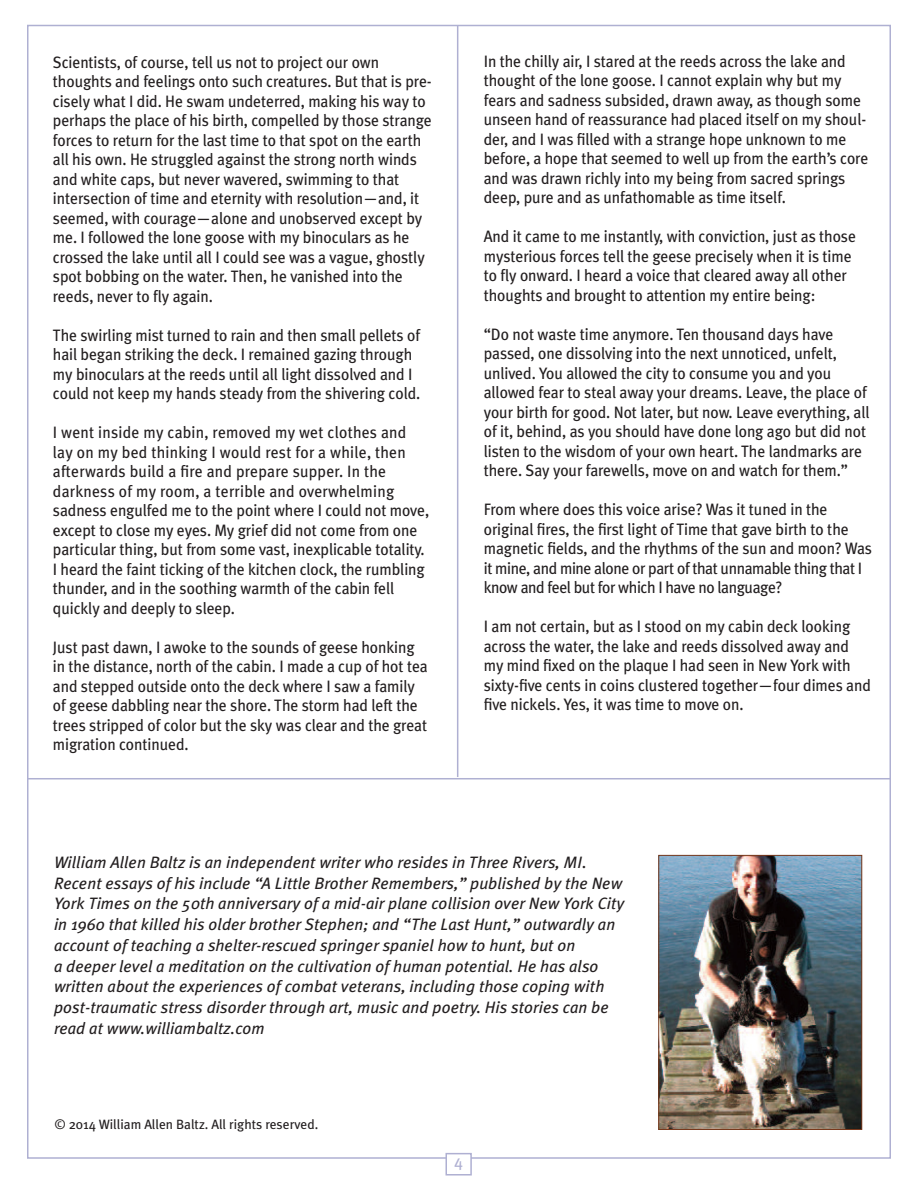
<style>
.page{position:relative;width:918px;height:1188px;background:#fff}
.page>*{position:absolute;margin:0;border:0;box-sizing:border-box;transform-origin:0 0}
.t1{font:16.5px/19.5px "Meta Plus";letter-spacing:-.005em;color:#231f20;scale:.95 1}
.t2{font:italic 16.5px/20.7px "Meta Plus";letter-spacing:.005em;color:#231f20}
.t3{font:16.5px "Meta Plus";color:#afb0d2}
.t4{font:13.5px "Meta Plus";color:#231f20}
</style>
<div class="page">
<hr style="left:457px;top:25px;width:1px;height:752px;background:#afb0d2">
<img style="left:660px;top:857px;width:200px;height:271px">
<div style="left:658px;top:855px;width:204px;height:275px;border:1px solid #78381b"></div>
<div style="left:446px;top:1153px;width:26px;height:23px;border:2px solid #afb0d2"></div>
<hr style="left:27px;top:778px;width:863px;height:1px;background:#afb0d2">
<p class="t1" style="left:53px;top:52px;width:400px">Scientists, of course, tell us not to project our own thoughts and feelings onto such creatures. But that is pre&shy;cisely what I did. He swam undeterred, making his way to perhaps the place of his birth, compelled by those strange forces to return for the last time to that spot on the earth all his own. He struggled against the strong north winds and white caps, but never wavered, swimming to that intersection of time and eternity with resolution—and, it seemed, with courage—alone and unobserved except by me. I followed the lone goose with my binoculars as he crossed the lake until all I could see was a vague, ghostly spot bobbing on the water. Then, he vanished into the reeds, never to fly again.</p>
<p class="t1" style="left:53px;top:325px;width:388px">The swirling mist turned to rain and then small pellets of hail began striking the deck. I remained gazing through my binoculars at the reeds until all light dissolved and I could not keep my hands steady from the shivering cold.</p>
<p class="t1" style="left:53px;top:422px;width:398px">I went inside my cabin, removed my wet clothes and lay on my bed thinking I would rest for a while, then afterwards build a fire and prepare supper. In the darkness of my room, a terrible and overwhelming sadness engulfed me to the point where I could not move, except to close my eyes. My grief did not come from one particular thing, but from some vast, inexplicable totality.<br>I heard the faint ticking of the kitchen clock, the rumbling thunder, and in the soothing warmth of the cabin fell quickly and deeply to sleep.</p>
<p class="t1" style="left:53px;top:637px;width:396px">Just past dawn, I awoke to the sounds of geese honking in the distance, north of the cabin. I made a cup of hot tea and stepped outside onto the deck where I saw a family of geese dabbling near the shore. The storm had left the trees stripped of color but the sky was clear and the great migration continued.</p>
<p class="t1" style="left:484px;top:51px;width:406px">In the chilly air, I stared at the reeds across the lake and thought of the lone goose. I cannot explain why but my fears and sadness subsided, drawn away, as though some unseen hand of reassurance had placed itself on my shoul&shy;der, and I was filled with a strange hope unknown to me before, a hope that seemed to well up from the earth’s core and was drawn richly into my being from sacred springs deep, pure and as unfathomable as time itself.</p>
<p class="t1" style="left:484px;top:227px;width:393px">And it came to me instantly, with conviction, just as those mysterious forces tell the geese precisely when it is time to fly onward. I heard a voice that cleared away all other thoughts and brought to attention my entire being:</p>
<p class="t1" style="left:484px;top:324px;width:408px">“Do not waste time anymore. Ten thousand days have passed, one dissolving into the next unnoticed, unfelt, unlived. You allowed the city to consume you and you allowed fear to steal away your dreams. Leave, the place of your birth for good. Not later, but now. Leave everything, all of it, behind, as you should have done long ago but did not listen to the wisdom of your own heart. The landmarks are there. Say your farewells, move on and watch for them.”</p>
<p class="t1" style="left:484px;top:500px;width:410px">From where does this voice arise? Was it tuned in the original fires, the first light of Time that gave birth to the magnetic fields, and the rhythms of the sun and moon? Was it mine, and mine alone or part of that unnamable thing that I know and feel but for which I have no language?</p>
<p class="t1" style="left:484px;top:617px;width:409px">I am not certain, but as I stood on my cabin deck looking across the water, the lake and reeds dissolved away and my mind fixed on the plaque I had seen in New York with sixty-five cents in coins clustered together—four dimes and five nickels. Yes, it was time to move on.</p>
<p class="t2" style="left:54px;top:852px;width:572px">William Allen Baltz is an independent writer who resides in Three Rivers, MI.<br>Recent essays of his include “A Little Brother Remembers,” published by the New York Times on the 50th anniversary of a mid-air plane collision over New York City in 1960 that killed his older brother Stephen; and “The Last Hunt,” outwardly an account of teaching a shelter-rescued springer spaniel how to hunt, but on<br>a deeper level a meditation on the cultivation of human potential. He has also written about the experiences of combat veterans, including those coping with post-traumatic stress disorder through art, music and poetry. His stories can be read at www.williambaltz.com</p>
<p class="t4" style="left:55px;top:1117px;width:265px">© 2014 William Allen Baltz. All rights reserved.</p>
<p class="t3" style="left:454px;top:1152px;width:10px">4</p>
</div>
